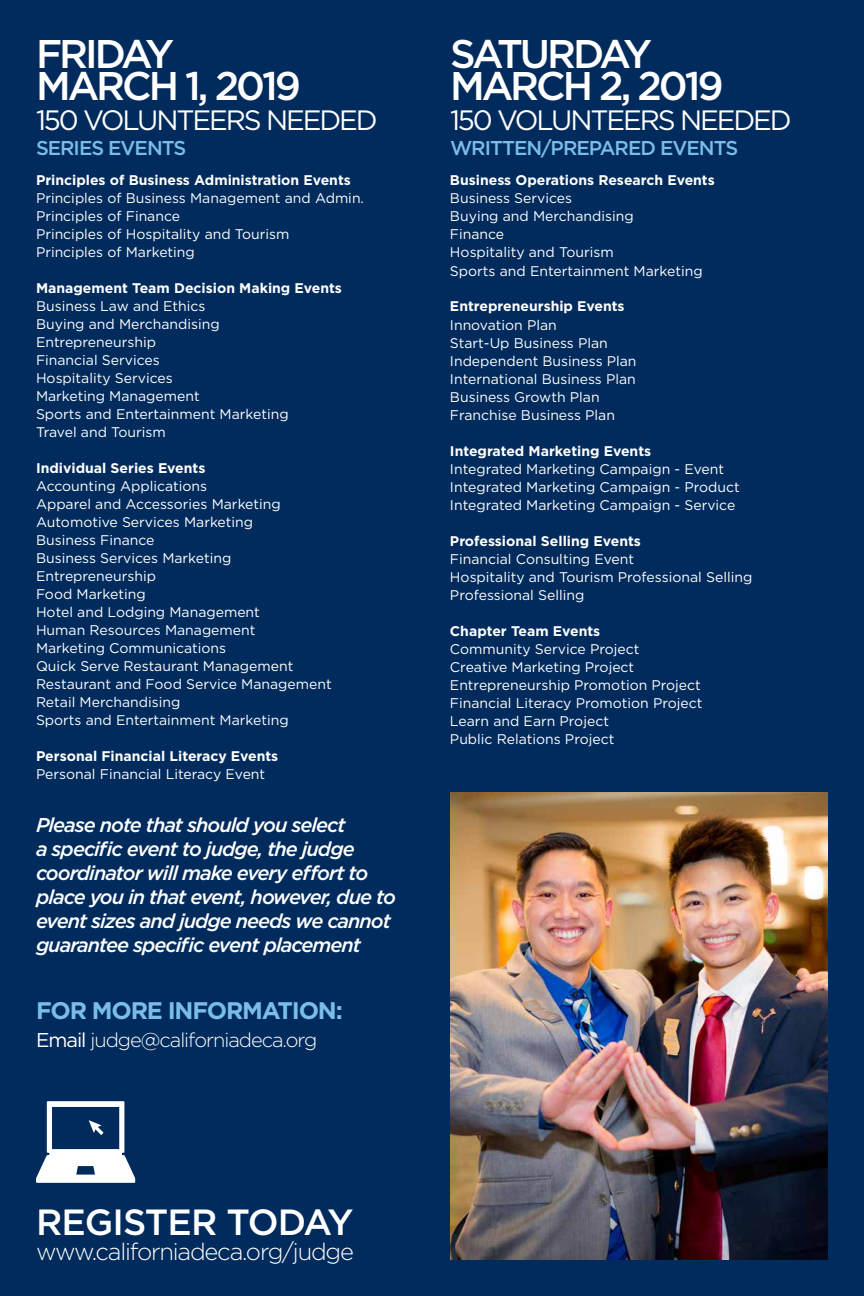
<style>
.page{position:relative;width:864px;height:1296px;background:#002b5c}
.page>*{position:absolute;margin:0;border:0;box-sizing:border-box;transform-origin:0 0}
.t1{font:500 40px/32px "Gotham";letter-spacing:-.075em;color:#fff}
.t2{font:500 36.4px "Gotham";letter-spacing:-.025em;color:#fff}
.t3{font:28px "Gotham";letter-spacing:-.075em;color:#fff}
.t4{font:700 24px "Gotham";letter-spacing:-.05em;color:#79bde8}
.t5{font:300 23.8px "Gotham";letter-spacing:-.05em;color:#fff}
.t6{font:italic 500 20px/24px "Gotham";letter-spacing:-.05em;color:#fff}
.t7{font:500 20px "Gotham";letter-spacing:-.05em;color:#79bde8}
.t8{font:300 20px "Gotham";letter-spacing:-.05em;color:#fff}
.t9{font:14px/18px "Gotham";color:#fff}
.t10{font:700 14px "Gotham";color:#fff}
.s1{font-weight:400}
</style>
<div class="page">
<svg style="left:36px;top:1101px;width:99px;height:82px"></svg>
<img style="left:450px;top:792px;width:378px;height:468px">
<h1 class="t1" style="left:36px;top:37px;width:267px">FRIDAY<br>MARCH 1, 2019</h1>
<h3 class="t3" style="left:36px;top:102px;width:343px">150 VOLUNTEERS NEEDED</h3>
<h3 class="t7" style="left:36px;top:135px;width:152px">SERIES EVENTS</h3>
<p class="t10" style="left:36px;top:171px;width:316px">Principles of Business Administration Events</p>
<p class="t9" style="left:36px;top:189px;width:330px">Principles of Business Management and Admin.<br>Principles of Finance<br>Principles of Hospitality and Tourism<br>Principles of Marketing</p>
<p class="t10" style="left:36px;top:279px;width:307px">Management Team Decision Making Events</p>
<p class="t9" style="left:36px;top:297px;width:254px">Business Law and Ethics<br>Buying and Merchandising<br>Entrepreneurship<br>Financial Services<br>Hospitality Services<br>Marketing Management<br>Sports and Entertainment Marketing<br>Travel and Tourism</p>
<p class="t10" style="left:36px;top:459px;width:171px">Individual Series Events</p>
<p class="t9" style="left:36px;top:477px;width:297px">Accounting Applications<br>Apparel and Accessories Marketing<br>Automotive Services Marketing<br>Business Finance<br>Business Services Marketing<br>Entrepreneurship<br>Food Marketing<br>Hotel and Lodging Management<br>Human Resources Management<br>Marketing Communications<br>Quick Serve Restaurant Management<br>Restaurant and Food Service Management<br>Retail Merchandising<br>Sports and Entertainment Marketing</p>
<p class="t10" style="left:36px;top:747px;width:244px">Personal Financial Literacy Events</p>
<p class="t9" style="left:36px;top:765px;width:231px">Personal Financial Literacy Event</p>
<h3 class="t6" style="left:36px;top:813px;width:361px">Please note that should you select<br>a specific event to judge, the judge coordinator will make every effort to place you in that event, however, due to event sizes and judge needs we cannot guarantee specific event placement</h3>
<h3 class="t4" style="left:36px;top:995px;width:308px">FOR MORE INFORMATION:</h3>
<h3 class="t8" style="left:36px;top:1027px;width:283px"><span class="s1">Email</span> judge@californiadeca.org</h3>
<h1 class="t1" style="left:450px;top:37px;width:275px">SATURDAY<br>MARCH 2, 2019</h1>
<h3 class="t3" style="left:450px;top:102px;width:343px">150 VOLUNTEERS NEEDED</h3>
<h3 class="t7" style="left:450px;top:135px;width:290px">WRITTEN/PREPARED EVENTS</h3>
<p class="t10" style="left:450px;top:171px;width:266px">Business Operations Research Events</p>
<p class="t9" style="left:450px;top:189px;width:254px">Business Services<br>Buying and Merchandising<br>Finance<br>Hospitality and Tourism<br>Sports and Entertainment Marketing</p>
<p class="t10" style="left:450px;top:297px;width:176px">Entrepreneurship Events</p>
<p class="t9" style="left:450px;top:315px;width:188px">Innovation Plan<br>Start-Up Business Plan<br>Independent Business Plan<br>International Business Plan<br>Business Growth Plan<br>Franchise Business Plan</p>
<p class="t10" style="left:450px;top:441px;width:203px">Integrated Marketing Events</p>
<p class="t9" style="left:450px;top:459px;width:291px">Integrated Marketing Campaign - Event<br>Integrated Marketing Campaign - Product<br>Integrated Marketing Campaign - Service</p>
<p class="t10" style="left:450px;top:531px;width:192px">Professional Selling Events</p>
<p class="t9" style="left:450px;top:549px;width:304px">Financial Consulting Event<br>Hospitality and Tourism Professional Selling<br>Professional Selling</p>
<p class="t10" style="left:450px;top:621px;width:152px">Chapter Team Events</p>
<p class="t9" style="left:450px;top:639px;width:254px">Community Service Project<br>Creative Marketing Project<br>Entrepreneurship Promotion Project<br>Financial Literacy Promotion Project<br>Learn and Earn Project<br>Public Relations Project</p>
<h2 class="t2" style="left:36px;top:1198px;width:319px">REGISTER TODAY</h2>
<h3 class="t5" style="left:36px;top:1237px;width:320px">www.californiadeca.org/judge</h3>
</div>
